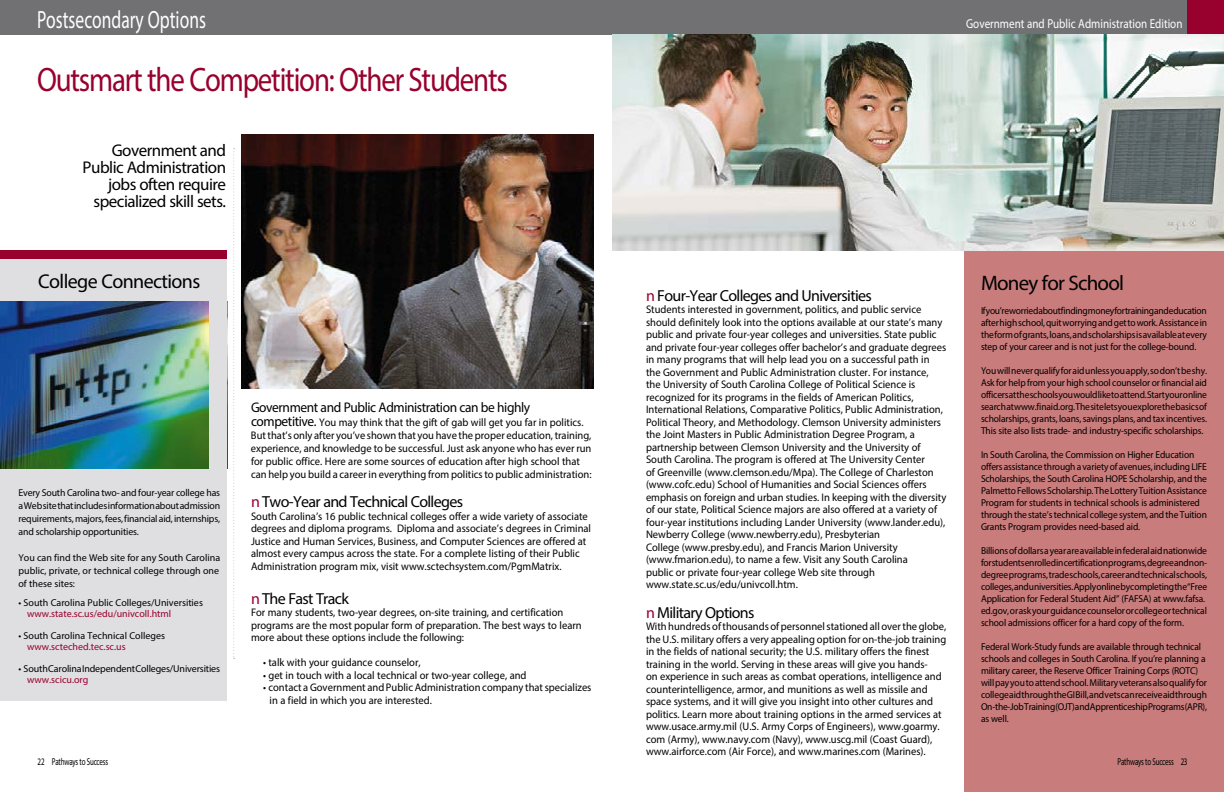
<style>
.page{position:relative;width:1224px;height:792px;background:#fff}
.page>*{position:absolute;margin:0;border:0;box-sizing:border-box;transform-origin:0 0}
.t1{font:34px "Myriad Pro";letter-spacing:-.04em;color:#98002e;scale:.85 1}
.t2{font:25px "Myriad Pro";color:#fff;scale:.7 1}
.t3{font:21px "Myriad Pro";color:#000}
.t4{font:20px "Myriad Pro";letter-spacing:-.03em;color:#000}
.t5{font:17px/17px "Myriad Pro";letter-spacing:-.03em;color:#000;text-align:right}
.t6{font:16px "Myriad Pro";letter-spacing:-.04em;color:#000}
.t7{font:14px "Myriad Pro";letter-spacing:-.03em;color:#000;scale:.96 1}
.t8{font:13px "Myriad Pro";color:#fff;scale:.85 1}
.t9{font:11px/12.5px "Myriad Pro";color:#000;scale:.96 1}
.t10{font:10px/12px "Myriad Pro";letter-spacing:-.015em;color:#000;scale:.95 1}
.t11{font:10px/13px "Myriad Pro";letter-spacing:-.015em;color:#000;text-align:justify}
.t12{font:10px "Myriad Pro";color:#98002e}
.t13{font:10px "Myriad Pro";letter-spacing:-.015em;color:#000;scale:.7 1}
.s1{color:#98002e}
.s2{font-size:14px}
</style>
<div class="page">
<div style="left:964px;top:0;width:260px;height:792px;background:#c87c7b"></div>
<div style="left:612px;top:0;width:612px;height:34px;background:#717073"></div>
<div style="left:1188px;top:0;width:36px;height:34px;background:#98002e"></div>
<div style="left:0;top:0;width:612px;height:34px;background:#717073"></div>
<svg style="left:233px;top:148px;width:2px;height:511px"></svg>
<img style="left:241px;top:134px;width:353px;height:255px">
<div style="left:0;top:254px;width:227px;height:447px;background:#dfdee0"></div>
<div style="left:0;top:250px;width:227px;height:9px;background:#98002e"></div>
<img style="left:0;top:302px;width:209px;height:166px">
<img style="left:612px;top:34px;width:612px;height:217px">
<h2 class="t2" style="left:37px;top:5px;width:243px">Postsecondary Options</h2>
<h1 class="t1" style="left:37px;top:58px;width:556px">Outsmart the Competition: Other Students</h1>
<h3 class="t5" style="left:83px;top:142px;width:145px">Government and<br>Public Administration jobs often require specialized skill sets.</h3>
<p class="t8" style="left:966px;top:15px;width:256px">Government and Public Administration Edition</p>
<h3 class="t4" style="left:38px;top:269px;width:164px">College Connections</h3>
<h3 class="t3" style="left:981px;top:270px;width:145px">Money for School</h3>
<p class="t10" style="left:981px;top:305px;width:239px;text-align:justify">If you’re worried about finding money for training and education after high school, quit worrying and get to work. Assistance in the form of grants, loans, and scholarships is available at every step of your career and is not just for the college-bound.</p>
<p class="t10" style="left:981px;top:365px;width:239px;text-align:justify">You will never qualify for aid unless you apply, so don’t be shy.<br>Ask for help from your high school counselor or financial aid officers at the schools you would like to attend. Start your online search at www.finaid.org. The site lets you explore the basics of scholarships, grants, loans, savings plans, and tax incentives.<br>This site also lists trade- and industry-specific scholarships.</p>
<p class="t10" style="left:981px;top:449px;width:238px">In South Carolina, the Commission on Higher Education offers assistance through a variety of avenues, including LI FE<br>Scholarships, the South Carolina HOPE</p>
<h3 class="t6" style="left:646px;top:286px;width:227px"><span class="s1">n</span> Four-Year Colleges and Universities</h3>
<p class="t9" style="left:646px;top:303px;width:314px">Students interested in government, politics, and public service should definitely look into the options available at our state’s many public and private four-year colleges and universities. State public and private four-year colleges offer bachelor’s and graduate degrees in many programs that will help lead you on a successful path in the Government and Public Administration cluster. For instance,<br>the University of South Carolina College of Political Science is recognized for its programs in the fields of American Politics, International Relations, Comparative Politics, Public Administration, Political Theory, and Methodology. Clemson University administers the Joint Masters in Public Administration Degree Program, a partnership between Clemson University and the University of South Carolina. The program is offered at The University Center<br>of Greenville (www.clemson.edu/Mpa). The College of Charleston (www.cofc.edu) School of Humanities and Social Sciences offers emphasis on foreign and urban studies. In keeping with the diversity of our state, Political Science majors are also offered at a variety of four-year institutions including Lander University (www.lander.edu), Newberry College (www.newberry.edu), Presbyterian<br>College (www.presby.edu), and Francis Marion University (www.fmarion.edu), to name a few. Visit any South Carolina<br>public or private four-year college Web site through www.state.sc.us/edu/univcoll.htm.</p>
<h3 class="t6" style="left:646px;top:603px;width:110px"><span class="s1">n</span> Military Options</h3>
<p class="t9" style="left:646px;top:620px;width:314px">With hundreds of thousands of personnel stationed all over the globe, the U.S. military offers a very appealing option for on-the-job training in the fields of national security; the U.S. military offers the finest training in the world. Serving in these areas will give you hands-<br>on experience in such areas as combat operations, intelligence and counterintelligence, armor, and munitions as well as missile and space systems, and it will give you insight into other cultures and politics. Learn more about training options in the armed services at www.usace.army.mil (U.S. Army Corps of Engineers), www.goarmy. com (Army), www.navy.com (Navy), www.uscg.mil (Coast Guard), www.airforce.com (Air Force), and www.marines.com (Marines).</p>
<p class="t7" style="left:251px;top:398px;width:292px">Government and Public Administration can be highly</p>
<p class="t9" style="left:251px;top:415px;width:356px;line-height:13px"><span class="s2">competitive.</span> You may think that the gift of gab will get you far in politics.<br>But that’s only after you’ve shown that you have the proper education, training, experience, and knowledge to be successful. Just ask anyone who has ever run for public office. Here are some sources of education after high school that can help you build a career in everything from politics to public administration:</p>
<h3 class="t6" style="left:251px;top:492px;width:214px"><span class="s1">n</span> Two-Year and Technical Colleges</h3>
<p class="t9" style="left:251px;top:510px;width:356px">South Carolina’s 16 public technical colleges offer a wide variety of associate degrees and diploma programs. Diploma and associate’s degrees in Criminal Justice and Human Services, Business, and Computer Sciences are offered at almost every campus across the state. For a complete listing of their Public Administration program mix, visit www.sctechsystem.com/PgmMatrix.</p>
<h3 class="t6" style="left:251px;top:588px;width:100px"><span class="s1">n</span> The Fast Track</h3>
<p class="t9" style="left:251px;top:606px;width:346px">For many students, two-year degrees, on-site training, and certification programs are the most popular form of preparation. The best ways to learn more about these options include the following:</p>
<p class="t9" style="left:263px;top:656px;width:166px">• talk with your guidance counselor,</p>
<p class="t9" style="left:263px;top:669px;width:276px">• get in touch with a local technical or two-year college, and</p>
<p class="t9" style="left:270px;top:681px;width:337px;text-indent:-7px">• contact a Government and Public Administration company that specializes in a field in which you are interested.</p>
<p class="t10" style="left:981px;top:473px;width:239px;text-indent:148px">Scholarship, and the Palmetto Fellows Scholarship. The Lottery Tuition Assistance Program for students in technical schools is administered through the state’s technical college system, and the Tuition Grants Program provides need-based aid.</p>
<p class="t10" style="left:981px;top:545px;width:239px">Billions of dollars a year are available in federal aid nationwide for students enrolled in certification programs, degree and non&shy;degree programs, trade schools, career and technical schools, colleges, and universities. Apply online by completing the “Free Application for Federal Student Aid” (FAFSA) at www.fafsa. ed.gov, or ask your guidance counselor or college or technical school admissions officer for a hard copy of the form.</p>
<p class="t10" style="left:981px;top:641px;width:238px">Federal Work-Study funds are available through technical schools and colleges in South Carolina. If you’re planning a military career, the Reserve Officer Training Corps (ROTC</p>
<p class="t11" style="left:18px;top:486px;width:203px">Every South Carolina two- and four-year college has a Web site that includes information about admission requirements, majors, fees, financial aid, internships, and scholarship opportunities.</p>
<p class="t11" style="left:18px;top:551px;width:203px">You can find the Web site for any South Carolina public, private, or technical college through one of these sites:</p>
<p class="t11" style="left:18px;top:596px;width:186px">• South Carolina Public Colleges/Universities</p>
<p class="t12" style="left:27px;top:607px;width:146px">www.state.sc.us/edu/univcoll.html</p>
<p class="t11" style="left:18px;top:629px;width:148px">• South Carolina Technical Colleges</p>
<p class="t12" style="left:27px;top:640px;width:100px">www.scteched.tec.sc.us</p>
<p class="t11" style="left:18px;top:662px;width:203px">• South Carolina Independent Colleges/Universities</p>
<p class="t12" style="left:27px;top:673px;width:63px">www.scicu.org</p>
<p class="t10" style="left:981px;top:665px;width:239px;text-indent:215px">) will pay you to attend school. Military veterans also qualify for college aid through the GI Bill, and vets can receive aid through On-the-Job Training (OJT) and Apprenticeship Programs (APR), as well.</p>
<p class="t13" style="left:37px;top:756px;width:103px">22 Pathways to Success</p>
<p class="t13" style="left:1118px;top:756px;width:101px">Pathways to Success 23</p>
</div>
